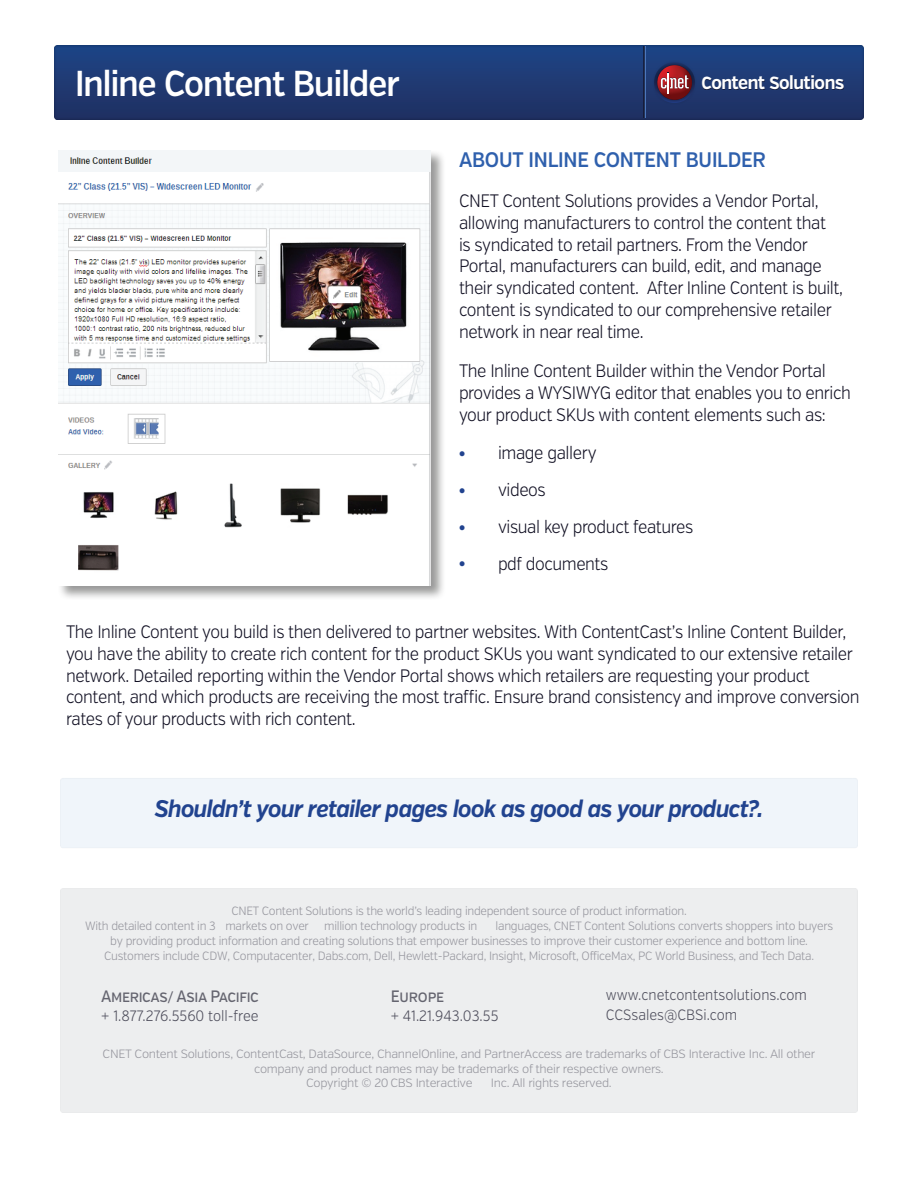
<style>
.page{position:relative;width:918px;height:1188px;background:#fff}
.page>*{position:absolute;margin:0;border:0;box-sizing:border-box;transform-origin:0 0}
.t1{font:600 36px "Verb";color:#fff;scale:.91 1}
.t2{font:italic 700 24px "Verb";letter-spacing:-.025em;color:#21438f;scale:.91 1}
.t3{font:600 21px "Verb";letter-spacing:-.01em;color:#2f60ad;scale:.91 1}
.t4{font:700 18.9px "Verb";letter-spacing:-.025em;color:#fff;scale:.91 1}
.t5{font:300 18px/21.8px "Verb";letter-spacing:-.025em;color:#111023;scale:.91 1}
.t6{font:500 16.5px "Verb";letter-spacing:-.025em;color:#656570;scale:.91 1}
.t7{font:300 15px/19.5px "Verb";color:#4d4d5b;scale:.91 1}
.t8{font:300 12px/15px "Verb";letter-spacing:-.025em;color:#95959d;scale:.95 1}
.t9{font:300 12px "Verb";letter-spacing:-.025em;color:#95959d}
.s1{font-size:17.55px}
.s2{font-weight:800;font-size:15px;color:#21438f}
</style>
<div class="page">
<div style="left:59px;top:886px;width:800px;height:228px;background:#edeeef"></div>
<div style="left:54px;top:44px;width:812px;height:78px;background:#040503;opacity:.45"></div>
<div style="left:702px;top:76px;width:142px;height:14px;background:#111023;opacity:.65"></div>
<svg style="left:643px;top:46px;width:2px;height:72px"></svg>
<div style="left:653px;top:60px;width:44px;height:45px;background:#111023;opacity:.75"></div>
<img style="left:657px;top:65px;width:35px;height:35px">
<svg style="left:661px;top:73px;width:28px;height:20px"></svg>
<div style="left:58px;top:149px;width:388px;height:452px;background:#040503;opacity:.41"></div>
<img style="left:58px;top:150px;width:372px;height:435px">
<div style="left:59px;top:775px;width:800px;height:74px;background:#f0f5fa"></div>
<h1 class="t1" style="left:75px;top:61px;width:359px">I NLINE CONTENT BUILDER</h1>
<p class="t4" style="left:702px;top:71px;width:158px"><span class="s1">C</span>ontent <span class="s1">S</span>olutions</p>
<p class="t3" style="left:459px;top:147px;width:339px">ABOUT I NLINE CONTENT BUILDER</p>
<p class="t5" style="left:459px;top:190px;width:424px">CNET Content Solutions provides a Vendor Portal, allowing manufacturers to control the content that<br>is syndicated to retail partners. From the Vendor Portal, manufacturers can build, edit, and manage their syndicated content. After Inline Content is built, content is syndicated to our comprehensive retailer network in near real time.</p>
<p class="t5" style="left:459px;top:360px;width:432px">The Inline Content Builder within the Vendor Portal provides a WYSIWYG editor that enables you to enrich your product SKUs with content elements such as:</p>
<p class="t5" style="left:459px;top:442px;width:153px"><span class="s2">•</span> image gallery</p>
<p class="t5" style="left:459px;top:479px;width:97px"><span class="s2">•</span> videos</p>
<p class="t5" style="left:459px;top:516px;width:259px"><span class="s2">•</span> visual key product features</p>
<p class="t5" style="left:459px;top:553px;width:166px"><span class="s2">•</span> pdf documents</p>
<p class="t5" style="left:66px;top:621px;width:874px">The Inline Content you build is then delivered to partner websites. With ContentCast’s Inline Content Builder, you have the ability to create rich content for the product SKUs you want syndicated to our extensive retailer network. Detailed reporting within the Vendor Portal shows which retailers are requesting your product content, and which products are receiving the most traffic. Ensure brand consistency and improve conversion rates of your products with rich content.</p>
<h2 class="t2" style="left:155px;top:795px;width:670px">Shouldn’t your retailer pages look as good as your product?.</h2>
<p class="t8" style="left:85px;top:903px;width:635px;text-indent:146px">CNET Content Solutions is the world’s leading independent source of product information.<br>With detailed content in 3 markets on over</p>
<p class="t8" style="left:324px;top:918px;width:163px">million technology products in</p>
<p class="t8" style="left:496px;top:918px;width:357px">languages, CNET Content Solutions converts shoppers into buyers</p>
<p class="t8" style="left:110px;top:933px;width:736px">by providing product information and creating solutions that empower businesses to improve their customer experience and bottom line.</p>
<p class="t8" style="left:104px;top:948px;width:749px">Customers include CDW, Computacenter, Dabs.com, Dell, Hewlett-Packard, Insight, Microsoft, OfficeMax, PC World Business, and Tech Data.</p>
<p class="t6" style="left:101px;top:986px;width:175px">Americas/ Asia Pacific</p>
<p class="t7" style="left:101px;top:1006px;width:174px">+ 1.877.276.5560 toll-free</p>
<p class="t6" style="left:391px;top:986px;width:60px">Europe</p>
<p class="t7" style="left:391px;top:1006px;width:120px">+ 41.21.943.03.55</p>
<p class="t7" style="left:606px;top:986px;width:223px">www.cnetcontentsolutions.com<br>CCSsales@CBSi.com</p>
<p class="t9" style="left:103px;top:1046px;width:714px">CNET Content Solutions, ContentCast, DataSource, ChannelOnline, and PartnerAccess are trademarks of CBS Interactive Inc. All other</p>
<p class="t9" style="left:254px;top:1061px;width:411px">company and product names may be trademarks of their respective owners.</p>
<p class="t9" style="left:306px;top:1076px;width:168px">Copyright © 20 CBS Interactive</p>
<p class="t9" style="left:491px;top:1076px;width:122px">Inc. All rights reserved.</p>
</div>
